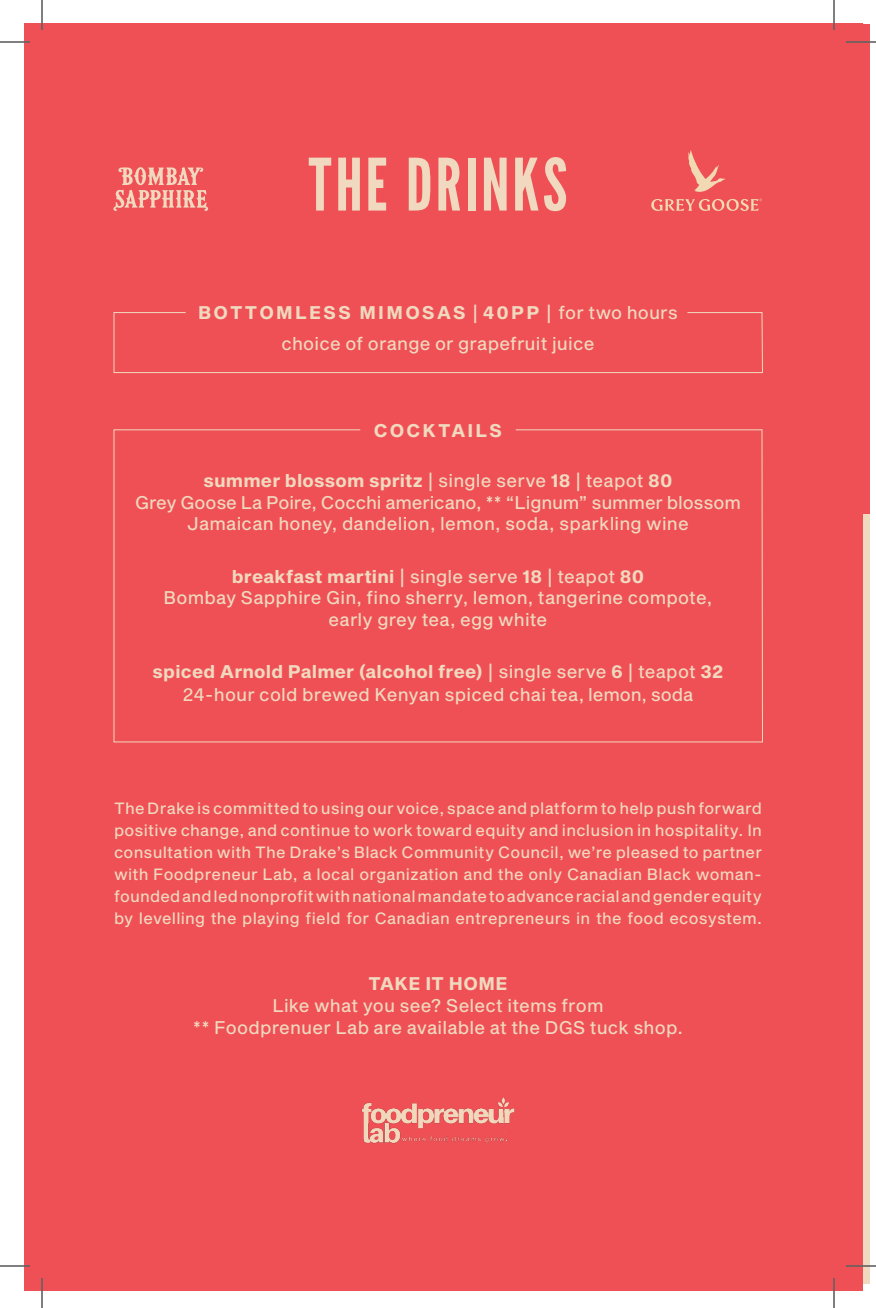
<style>
.page{position:relative;width:876px;height:1308px;background:#fff}
.page>*{position:absolute;margin:0;border:0;box-sizing:border-box;transform-origin:0 0}
.t1{font:72px "League Gothic";letter-spacing:.04em;color:#f0d9be}
.t2{font:18px/22px "Sequel Sans Roman Body";letter-spacing:.01em;color:#f0d9be;text-align:center}
.t3{font:18px "Sequel Sans Bold Body";letter-spacing:.015em;color:#f0d9be}
.t4{font:18px "Sequel Sans Bold Body";letter-spacing:.125em;color:#f0d9be}
.t5{font:18px "Sequel Sans Bold Body";letter-spacing:.115em;color:#f0d9be}
.t6{font:16px/22px "Sequel Sans Roman Body";letter-spacing:.015em;color:#f0d9be;text-align:justify}
.s1{font-family:"Sequel Sans Roman Body"}
.s2{font-family:"Sequel Sans Bold Body"}
</style>
<div class="page">
<div style="left:816px;top:24px;width:54px;height:490px;background:#ef5056"></div>
<div style="left:816px;top:514px;width:54px;height:770px;background:#f0d9be"></div>
<div style="left:24px;top:23px;width:839px;height:1267px;background:#ef5056"></div>
<svg style="left:113px;top:312px;width:650px;height:62px"></svg>
<svg style="left:114px;top:167px;width:94px;height:44px"></svg>
<svg style="left:651px;top:150px;width:111px;height:61px"></svg>
<svg style="left:113px;top:429px;width:650px;height:314px"></svg>
<img style="left:361px;top:1097px;width:154px;height:47px">
<hr style="left:0;top:41px;width:30px;height:2px;background:#fff">
<hr style="left:846px;top:41px;width:30px;height:2px;background:#fff">
<hr style="left:0;top:1265px;width:30px;height:2px;background:#fff">
<hr style="left:846px;top:1265px;width:30px;height:2px;background:#fff">
<hr style="left:41px;top:0;width:2px;height:30px;background:#fff">
<hr style="left:41px;top:1278px;width:2px;height:30px;background:#fff">
<hr style="left:833px;top:0;width:2px;height:30px;background:#fff">
<hr style="left:833px;top:1278px;width:2px;height:30px;background:#fff">
<hr style="left:0;top:42px;width:30px;height:1px;background:#000">
<hr style="left:846px;top:42px;width:30px;height:1px;background:#000">
<hr style="left:0;top:1266px;width:30px;height:1px;background:#000">
<hr style="left:846px;top:1266px;width:30px;height:1px;background:#000">
<hr style="left:42px;top:0;width:1px;height:30px;background:#000">
<hr style="left:42px;top:1278px;width:1px;height:30px;background:#000">
<hr style="left:834px;top:0;width:1px;height:30px;background:#000">
<hr style="left:834px;top:1278px;width:1px;height:30px;background:#000">
<p class="t1" style="left:309px;top:142px;width:260px">THE DRINKS</p>
<p class="t4" style="left:198px;top:299px;width:481px">BOTTOMLESS MIMOSAS <span class="s1">|</span> 40PP <span class="s1">| for two hours</span></p>
<p class="t2" style="left:281px;top:333px;width:315px">choice of orange or grapefruit juice</p>
<p class="t5" style="left:374px;top:417px;width:130px">COCKTAILS</p>
<p class="t3" style="left:203px;top:468px;width:471px">summer blossom spritz <span class="s1">| single serve</span> 18 <span class="s1">| teapot</span> 80</p>
<p class="t2" style="left:135px;top:492px;width:607px">Grey Goose La Poire, Cocchi americano, ** “Lignum” summer blossom<br>Jamaican honey, dandelion, lemon, soda, sparkling wine</p>
<p class="t3" style="left:232px;top:563px;width:414px">breakfast martini <span class="s1">| single serve</span> 18 <span class="s1">| teapot</span> 80</p>
<p class="t2" style="left:164px;top:587px;width:550px">Bombay Sapphire Gin, fino sherry, lemon, tangerine compote,</p>
<p class="t2" style="left:329px;top:609px;width:220px">early grey tea, egg white</p>
<p class="t3" style="left:153px;top:659px;width:572px">spiced Arnold Palmer (alcohol free) <span class="s1">| single serve</span> 6 <span class="s1">| teapot</span> 32</p>
<p class="t2" style="left:183px;top:684px;width:512px">24-hour cold brewed Kenyan spiced chai tea, lemon, soda</p>
<p class="t6" style="left:114px;top:798px;width:650px">The Drake is committed to using our voice, space and platform to help push forward positive change, and continue to work toward equity and inclusion in hospitality. In consultation with The Drake’s Black Community Council, we’re pleased to partner with Foodpreneur Lab, a local organization and the only Canadian Black woman&shy;founded and led nonprofit with national mandate to advance racial and gender equity by levelling the playing field for Canadian entrepreneurs in the food ecosystem.</p>
<p class="t2" style="left:193px;top:974px;width:492px"><span class="s2">TAKE IT HOME<br></span>Like what you see? Select items from<br>** Foodprenuer Lab are available at the DGS tuck shop.</p>
</div>
